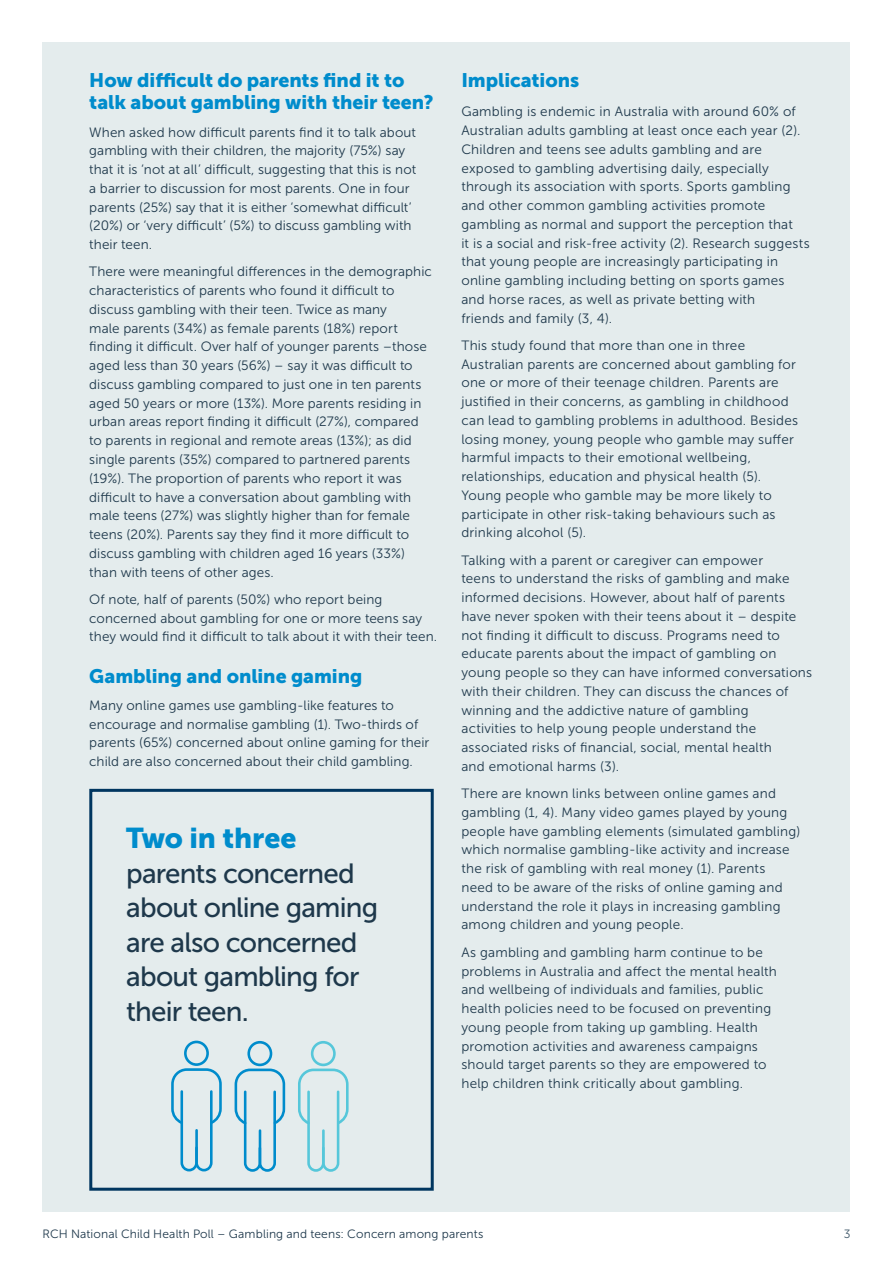
<style>
.page{position:relative;width:893px;height:1263px;background:#fff}
.page>*{position:absolute;margin:0;border:0;box-sizing:border-box;transform-origin:0 0}
.t1{font:28.5px "Museo Sans 900";letter-spacing:-.005em;color:#008ccc}
.t2{font:27.75px/34.5px "Museo Sans 500";letter-spacing:-.03em;color:#1e384b}
.t3{font:19.5px/22.5px "Museo Sans 900";letter-spacing:-.005em;color:#008ccc}
.t4{font:13.5px/18.8px "Museo Sans 300";letter-spacing:.015em;color:#1e384b}
.t5{font:12px "Museo Sans 300";letter-spacing:.01em;color:#1e384b}
.t6{font:12px "Museo Sans 300";color:#3d5567}
</style>
<div class="page">
<div style="left:43px;top:43px;width:807px;height:1169px;background:#e4eced"></div>
<div style="left:89px;top:789px;width:345px;height:402px;border:3px solid #003660"></div>
<svg style="left:234px;top:1068px;width:52px;height:104px"></svg>
<div style="left:247px;top:1041px;width:25px;height:25px;border:3px solid #008ccc;border-radius:50%"></div>
<svg style="left:298px;top:1068px;width:51px;height:104px"></svg>
<div style="left:311px;top:1041px;width:25px;height:25px;border:3px solid #56c7da;border-radius:50%"></div>
<svg style="left:171px;top:1068px;width:51px;height:104px"></svg>
<div style="left:184px;top:1041px;width:25px;height:25px;border:3px solid #008ccc;border-radius:50%"></div>
<h3 class="t3" style="left:89px;top:69px;width:346px">How difficult do parents find it to talk about gambling with their teen?</h3>
<p class="t4" style="left:89px;top:123px;width:328px">When asked how difficult parents find it to talk about gambling with their children, the majority (75%) say that it is ‘not at all’ difficult, suggesting that this is not a barrier to discussion for most parents. One in four parents (25%) say that it is either ‘somewhat difficult’ (20%) or ‘very difficult’ (5%) to discuss gambling with their teen.</p>
<p class="t4" style="left:89px;top:263px;width:344px">There were meaningful differences in the demographic characteristics of parents who found it difficult to discuss gambling with their teen. Twice as many<br>male parents (34%) as female parents (18%) report finding it difficult. Over half of younger parents –those aged less than 30 years (56%) – say it was difficult to discuss gambling compared to just one in ten parents aged 50 years or more (13%). More parents residing in urban areas report finding it difficult (27%), compared to parents in regional and remote areas (13%); as did single parents (35%) compared to partnered parents (19%). The proportion of parents who report it was difficult to have a conversation about gambling with male teens (27%) was slightly higher than for female teens (20%). Parents say they find it more difficult to discuss gambling with children aged 16 years (33%) than with teens of other ages.</p>
<p class="t4" style="left:89px;top:590px;width:349px">Of note, half of parents (50%) who report being concerned about gambling for one or more teens say they would find it difficult to talk about it with their teen.</p>
<h3 class="t3" style="left:89px;top:664px;width:274px">Gambling and online gaming</h3>
<p class="t4" style="left:89px;top:696px;width:342px">Many online games use gambling-like features to encourage and normalise gambling (1). Two-thirds of parents (65%) concerned about online gaming for their child are also concerned about their child gambling.</p>
<h1 class="t1" style="left:126px;top:822px;width:172px">Two in three</h1>
<h2 class="t2" style="left:126px;top:856px;width:253px">parents concerned about online gaming are also concerned about gambling for their teen.</h2>
<h3 class="t3" style="left:461px;top:69px;width:119px">Implications</h3>
<p class="t4" style="left:461px;top:102px;width:350px">Gambling is endemic in Australia with around 60% of Australian adults gambling at least once each year (2).<br>Children and teens see adults gambling and are exposed to gambling advertising daily, especially through its association with sports. Sports gambling and other common gambling activities promote gambling as normal and support the perception that<br>it is a social and risk-free activity (2). Research suggests that young people are increasingly participating in online gambling including betting on sports games and horse races, as well as private betting with<br>friends and family (3, 4).</p>
<p class="t4" style="left:461px;top:336px;width:338px">This study found that more than one in three Australian parents are concerned about gambling for one or more of their teenage children. Parents are justified in their concerns, as gambling in childhood can lead to gambling problems in adulthood. Besides losing money, young people who gamble may suffer harmful impacts to their emotional wellbeing, relationships, education and physical health (5).<br>Young people who gamble may be more likely to participate in other risk-taking behaviours such as drinking alcohol (5).</p>
<p class="t4" style="left:461px;top:551px;width:352px">Talking with a parent or caregiver can empower<br>teens to understand the risks of gambling and make informed decisions. However, about half of parents have never spoken with their teens about it – despite not finding it difficult to discuss. Programs need to educate parents about the impact of gambling on young people so they can have informed conversations with their children. They can discuss the chances of winning and the addictive nature of gambling<br>activities to help young people understand the associated risks of financial, social, mental health<br>and emotional harms (3).</p>
<p class="t4" style="left:461px;top:784px;width:340px">There are known links between online games and gambling (1, 4). Many video games played by young people have gambling elements (simulated gambling) which normalise gambling-like activity and increase the risk of gambling with real money (1). Parents need to be aware of the risks of online gaming and understand the role it plays in increasing gambling among children and young people.</p>
<p class="t4" style="left:461px;top:943px;width:317px">As gambling and gambling harm continue to be problems in Australia and affect the mental health and wellbeing of individuals and families, public health policies need to be focused on preventing young people from taking up gambling. Health promotion activities and awareness campaigns should target parents so they are empowered to help children think critically about gambling.</p>
<p class="t5" style="left:43px;top:1227px;width:442px">RCH National Child Health Poll – Gambling and teens: Concern among parents</p>
<p class="t6" style="left:844px;top:1227px;width:8px">3</p>
</div>
